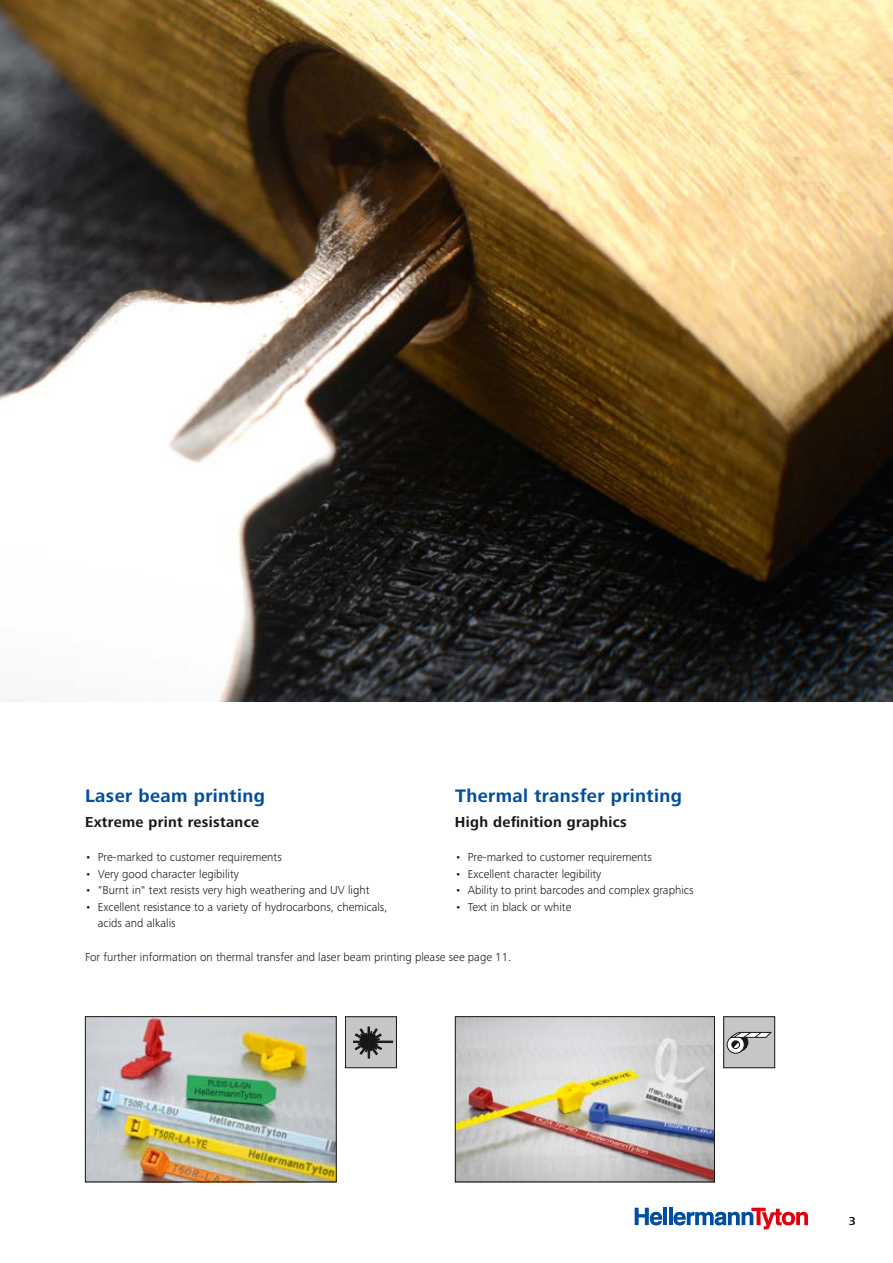
<style>
.page{position:relative;width:893px;height:1263px;background:#fff}
.page>*{position:absolute;margin:0;border:0;box-sizing:border-box;transform-origin:0 0}
.t1{font:700 18.75px "Frutiger Next LTW1 G";letter-spacing:.02em;color:#004e9e}
.t2{font:700 15px "Frutiger Next LTW1 G";letter-spacing:.02em;color:#181716}
.t3{font:300 12px/16.5px "Frutiger Next LTW1 G";color:#181716}
.t4{font:700 12px "Frutiger Next LTW1 G";color:#181716}
</style>
<div class="page">
<img style="left:457px;top:1018px;width:256px;height:162px">
<div style="left:455px;top:1016px;width:260px;height:166px;border:1px solid #181716"></div>
<img style="left:87px;top:1018px;width:248px;height:162px">
<div style="left:85px;top:1016px;width:252px;height:166px;border:1px solid #181716"></div>
<hr style="left:663px;top:1208px;width:4px;height:17px;background:#004e9e">
<hr style="left:669px;top:1208px;width:4px;height:17px;background:#004e9e">
<svg style="left:635px;top:1208px;width:27px;height:17px"></svg>
<svg style="left:673px;top:1208px;width:135px;height:21px"></svg>
<img style="left:0;top:0;width:893px;height:702px">
<div style="left:345px;top:1017px;width:51px;height:51px;background:#c5c6c6"></div>
<div style="left:345px;top:1016px;width:52px;height:52px;border:1px solid #181716"></div>
<svg style="left:353px;top:1027px;width:40px;height:31px"></svg>
<div style="left:724px;top:1017px;width:51px;height:51px;background:#c5c6c6"></div>
<div style="left:723px;top:1016px;width:52px;height:52px;border:1px solid #181716"></div>
<svg style="left:727px;top:1036px;width:17px;height:17px"></svg>
<div style="left:727px;top:1036px;width:18px;height:17px;border:1px solid #181716;border-radius:50%"></div>
<svg style="left:730px;top:1031px;width:42px;height:21px"></svg>
<h1 class="t1" style="left:455px;top:785px;width:228px">Thermal transfer printing</h1>
<h1 class="t1" style="left:85px;top:785px;width:181px">Laser beam printing</h1>
<p class="t2" style="left:85px;top:814px;width:176px">Extreme print resistance</p>
<p class="t2" style="left:455px;top:814px;width:173px">High definition graphics</p>
<p class="t3" style="left:85px;top:849px;width:198px">• Pre-marked to customer requirements</p>
<p class="t3" style="left:85px;top:866px;width:155px">• Very good character legibility</p>
<p class="t3" style="left:85px;top:882px;width:286px">• "Burnt in" text resists very high weathering and UV light</p>
<p class="t3" style="left:98px;top:899px;width:291px;text-indent:-13px">• Excellent resistance to a variety of hydrocarbons, chemicals, acids and alkalis</p>
<p class="t3" style="left:455px;top:849px;width:198px">• Pre-marked to customer requirements</p>
<p class="t3" style="left:455px;top:866px;width:148px">• Excellent character legibility</p>
<p class="t3" style="left:455px;top:882px;width:240px">• Ability to print barcodes and complex graphics</p>
<p class="t3" style="left:455px;top:899px;width:118px">• Text in black or white</p>
<p class="t3" style="left:85px;top:949px;width:428px">For further information on thermal transfer and laser beam printing please see page 11.</p>
<p class="t4" style="left:849px;top:1214px;width:9px">3</p>
</div>
